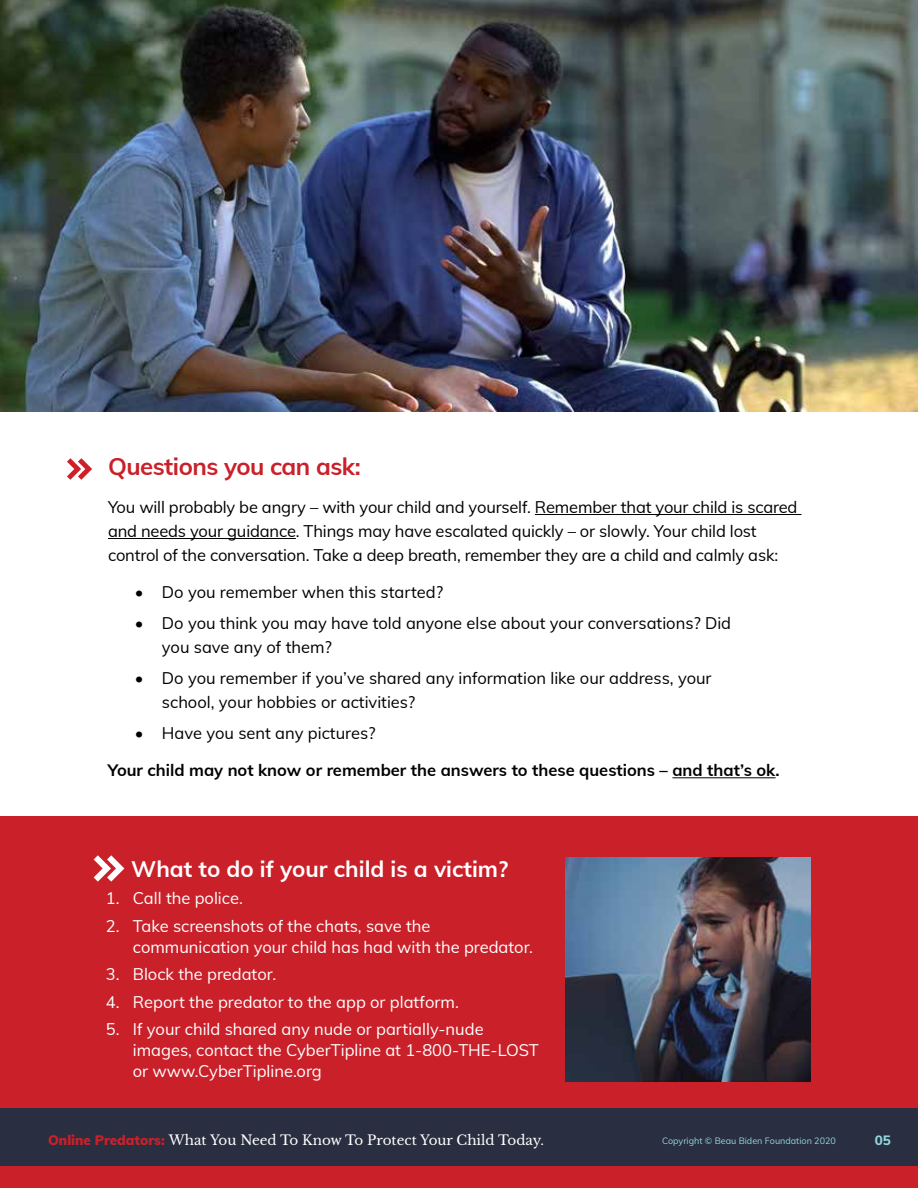
<style>
.page{position:relative;width:918px;height:1188px;background:#fff}
.page>*{position:absolute;margin:0;border:0;box-sizing:border-box;transform-origin:0 0}
.t1{font:700 24px "Muli";letter-spacing:-.02em;color:#ca2029}
.t2{font:700 22.5px "Muli";color:#fff}
.t3{font:16.5px/24px "Muli";letter-spacing:-.01em;color:#000}
.t4{font:16.5px/21px "Muli";color:#fff}
.t5{font:700 16.5px "Muli";color:#000}
.t6{font:13.5px "Libre Baskerville";color:#fff}
.t7{font:800 13.5px "Muli";color:#91d5dc}
.t8{font:9px "Muli";color:#91d5dc}
.s1{font-family:"Muli";font-weight:900;color:#ca2029}
</style>
<div class="page">
<div style="left:0;top:816px;width:918px;height:297px;background:#ca2029"></div>
<svg style="left:94px;top:855px;width:30px;height:27px"></svg>
<img style="left:566px;top:857px;width:245px;height:224px">
<div style="left:0;top:1108px;width:918px;height:80px;background:#292e40"></div>
<div style="left:0;top:1166px;width:918px;height:22px;background:#ca2029"></div>
<img style="left:0;top:0;width:918px;height:411px">
<hr style="left:535px;top:514px;width:266px;height:1px;background:#000">
<hr style="left:108px;top:538px;width:188px;height:1px;background:#000">
<hr style="left:672px;top:777px;width:104px;height:1px;background:#000">
<svg style="left:67px;top:458px;width:25px;height:22px"></svg>
<h1 class="t1" style="left:108px;top:449px;width:254px">Questions you can ask:</h1>
<p class="t3" style="left:108px;top:494px;width:691px">You will probably be angry – with your child and yourself. Remember that your child is scared and needs your guidance. Things may have escalated quickly – or slowly. Your child lost control of the conversation. Take a deep breath, remember they are a child and calmly ask:</p>
<p class="t3" style="left:135px;top:580px;width:310px">• Do you remember when this started?</p>
<p class="t3" style="left:162px;top:610px;width:571px;text-indent:-27px">• Do you think you may have told anyone else about your conversations? Did you save any of them?</p>
<p class="t3" style="left:162px;top:665px;width:551px;text-indent:-27px">• Do you remember if you’ve shared any information like our address, your school, your hobbies or activities?</p>
<p class="t3" style="left:135px;top:720px;width:242px">• Have you sent any pictures?</p>
<p class="t5" style="left:108px;top:758px;width:673px">Your child may not know or remember the answers to these questions – and that’s ok.</p>
<h2 class="t2" style="left:131px;top:852px;width:379px">What to do if your child is a victim?</h2>
<p class="t4" style="left:106px;top:887px;width:139px">1. Call the police.</p>
<p class="t4" style="left:133px;top:915px;width:402px;text-indent:-27px">2. Take screenshots of the chats, save the communication your child has had with the predator.</p>
<p class="t4" style="left:106px;top:963px;width:172px">3. Block the predator.</p>
<p class="t4" style="left:106px;top:991px;width:354px">4. Report the predator to the app or platform.</p>
<p class="t4" style="left:133px;top:1018px;width:407px;text-indent:-27px">5. If your child shared any nude or partially-nude images, contact the CyberTipline at 1-800-THE-LOST or www.CyberTipline.org</p>
<p class="t6" style="left:48px;top:1132px;width:498px"><span class="s1">Online Predators:</span> What You Need To Know To Protect Your Child Today.</p>
<p class="t8" style="left:662px;top:1134px;width:175px">Copyright © Beau Biden Foundation 2020</p>
<p class="t7" style="left:875px;top:1130px;width:18px">05</p>
</div>
